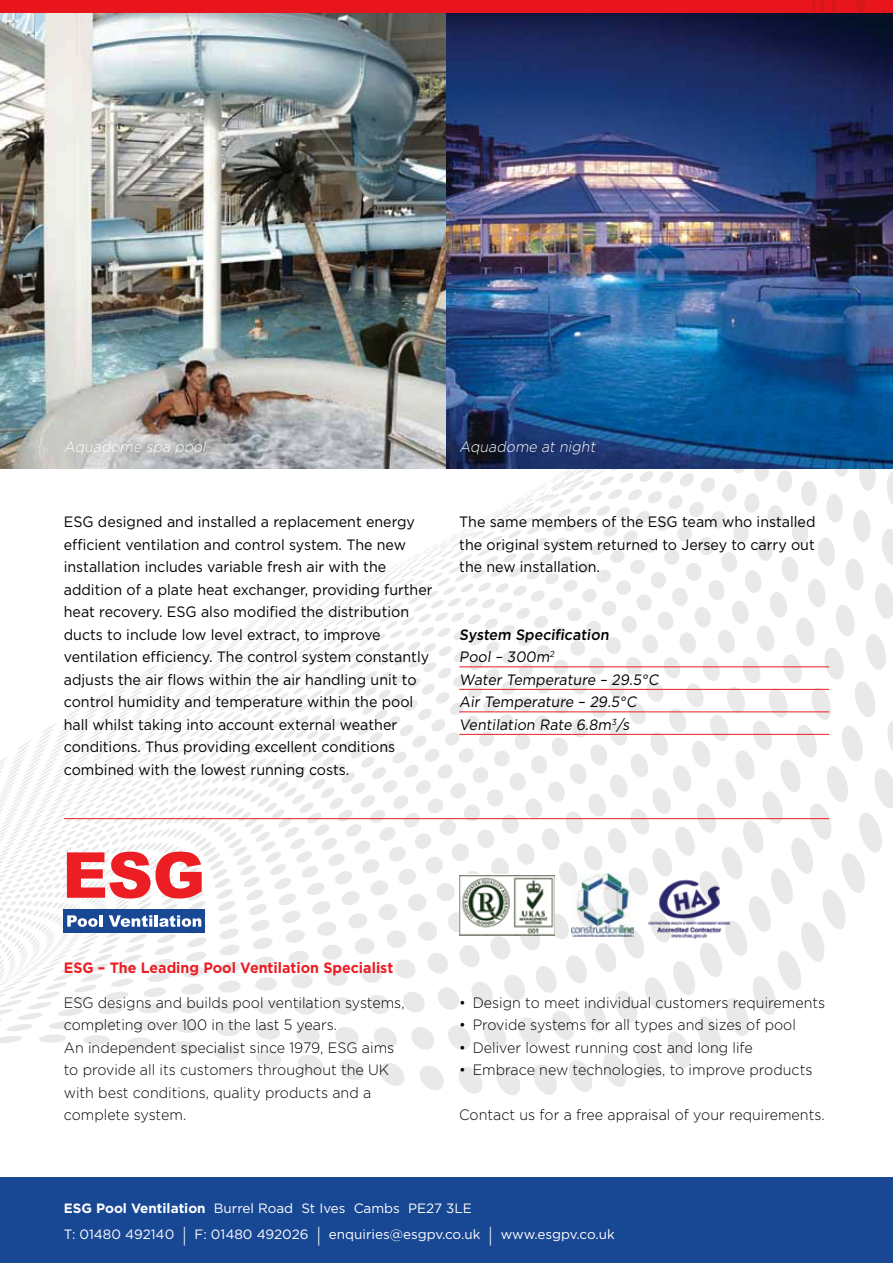
<style>
.page{position:relative;width:893px;height:1263px;background:#fff}
.page>*{position:absolute;margin:0;border:0;box-sizing:border-box;transform-origin:0 0}
.t1{font:15px/22.5px "Gotham";color:#000;scale:.95 1}
.t2{font:300 15px/22.5px "Gotham";color:#000;scale:.95 1}
.t3{font:700 15px "Gotham";color:#ed1d24;scale:.95 1}
.t4{font:italic 300 15px "Gotham";color:#fff;scale:.95 1}
.t5{font:13.5px/25.5px "Gotham";color:#fff}
.s1{font-weight:500}
.s2{font-weight:700}
.s3{font-size:20.25px}
</style>
<div class="page">
<img style="left:0;top:0;width:893px;height:1178px">
<hr style="left:64px;top:818px;width:765px;height:1px;background:#ed1d24">
<div style="left:0;top:1178px;width:893px;height:85px;background:#184794"></div>
<svg style="left:67px;top:852px;width:135px;height:46px"></svg>
<div style="left:64px;top:909px;width:141px;height:24px;background:#184894"></div>
<svg style="left:67px;top:915px;width:35px;height:12px"></svg>
<svg style="left:109px;top:915px;width:43px;height:12px"></svg>
<hr style="left:154px;top:915px;width:4px;height:12px;background:#fff">
<svg style="left:159px;top:915px;width:42px;height:12px"></svg>
<hr style="left:459px;top:667px;width:370px;height:1px;background:#ed1d24">
<hr style="left:459px;top:689px;width:370px;height:1px;background:#ed1d24">
<hr style="left:459px;top:712px;width:370px;height:1px;background:#ed1d24">
<hr style="left:459px;top:734px;width:370px;height:1px;background:#ed1d24">
<img style="left:643px;top:876px;width:91px;height:64px">
<img style="left:572px;top:873px;width:62px;height:64px">
<img style="left:459px;top:874px;width:96px;height:61px">
<p class="t4" style="left:64px;top:439px;width:154px">Aquadome spa pool</p>
<p class="t4" style="left:459px;top:439px;width:148px">Aquadome at night</p>
<p class="t1" style="left:64px;top:510px;width:390px">ESG designed and installed a replacement energy efficient ventilation and control system. The new installation includes variable fresh air with the addition of a plate heat exchanger, providing further heat recovery. ESG also modified the distribution ducts to include low level extract, to improve ventilation efficiency. The control system constantly adjusts the air flows within the air handling unit to control humidity and temperature within the pool hall whilst taking into account external weather conditions. Thus providing excellent conditions combined with the lowest running costs.</p>
<p class="t1" style="left:459px;top:510px;width:376px;text-align:justify">The same members of the ESG team who installed the original system returned to Jersey to carry out the new installation.</p>
<p class="t1" style="left:459px;top:623px;width:213px"><span class="s1">System Specification<br></span>Pool – 300m<sup>2<br></sup>Water Temperature – 29.5°C<br>Air Temperature – 29.5°C<br>Ventilation Rate 6.8m<sup>3</sup>/s</p>
<p class="t3" style="left:64px;top:959px;width:348px">ESG – The Leading Pool Ventilation Specialist</p>
<p class="t2" style="left:64px;top:991px;width:360px">ESG designs and builds pool ventilation systems, completing over 100 in the last 5 years.<br>An independent specialist since 1979, ESG aims to provide all its customers throughout the UK with best conditions, quality products and a complete system.</p>
<p class="t2" style="left:459px;top:991px;width:387px">• Design to meet individual customers requirements</p>
<p class="t2" style="left:459px;top:1014px;width:356px">• Provide systems for all types and sizes of pool</p>
<p class="t2" style="left:459px;top:1036px;width:311px">• Deliver lowest running cost and long life</p>
<p class="t2" style="left:459px;top:1059px;width:373px">• Embrace new technologies, to improve products</p>
<p class="t2" style="left:459px;top:1104px;width:386px">Contact us for a free appraisal of your requirements.</p>
<p class="t5" style="left:64px;top:1195px;width:552px"><span class="s2">ESG Pool Ventilation</span> Burrel Road St Ives Cambs PE27 3LE<br>T: 01480 492140 <span class="s3">|</span> F: 01480 492026 <span class="s3">|</span> enquiries@esgpv.co.uk <span class="s3">|</span> www.esgpv.co.uk</p>
</div>
